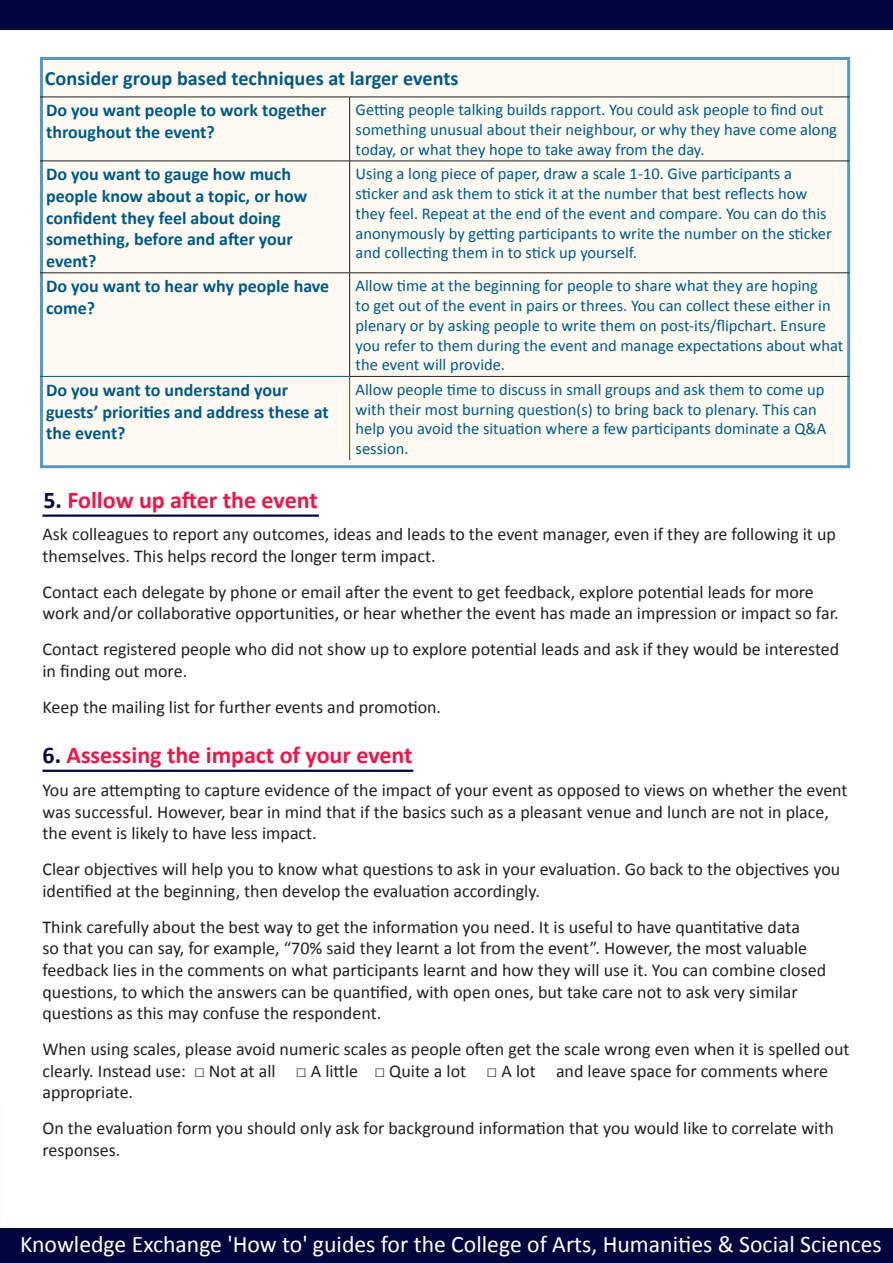
<style>
.page{position:relative;width:893px;height:1263px;background:#fff}
.page>*{position:absolute;margin:0;border:0;box-sizing:border-box;transform-origin:0 0}
.Basic{font:700 24px "Calibri";color:#ed1747}
.t1{font:23.7px "Calibri";color:#fff}
.Basic-2{font:700 20.25px "Calibri";color:#005983}
.t2{font:18px/21.6px "Calibri";color:#231f20}
.t3{font:700 18px/21.6px "Calibri";color:#005983}
.t4{font:16.5px/19.8px "Calibri";color:#005983}
.s1{color:#02063d}
</style>
<div class="page">
<div style="left:40px;top:57px;width:810px;height:411px;background:#fefaf2;border:3px solid #5a99bb"></div>
<div style="left:0;top:0;width:893px;height:30px;background:#02063d"></div>
<hr style="left:349px;top:97px;width:1px;height:64px;background:#231f20">
<hr style="left:40px;top:161px;width:310px;height:1px;background:#231f20">
<hr style="left:350px;top:161px;width:499px;height:1px;background:#231f20">
<hr style="left:349px;top:161px;width:1px;height:112px;background:#231f20">
<hr style="left:40px;top:273px;width:310px;height:1px;background:#231f20">
<hr style="left:350px;top:273px;width:499px;height:1px;background:#231f20">
<hr style="left:349px;top:273px;width:1px;height:103px;background:#231f20">
<hr style="left:350px;top:376px;width:499px;height:1px;background:#231f20">
<hr style="left:40px;top:97px;width:310px;height:1px;background:#231f20">
<hr style="left:350px;top:97px;width:499px;height:1px;background:#231f20">
<hr style="left:40px;top:376px;width:310px;height:1px;background:#005983">
<hr style="left:349px;top:377px;width:1px;height:83px;background:#005983">
<hr style="left:43px;top:514px;width:276px;height:3px;background:#02063d">
<hr style="left:43px;top:770px;width:370px;height:2px;background:#02063d">
<hr style="left:0;top:1228px;width:4px;height:35px;background:#02063d">
<div style="left:0;top:1229px;width:893px;height:34px;background:#02063d"></div>
<p class="Basic-2" style="left:45px;top:66px;width:415px">Consider group based techniques at larger events</p>
<p class="t3" style="left:46px;top:100px;width:282px">Do you want people to work together throughout the event?</p>
<p class="t4" style="left:356px;top:100px;width:483px">Getting people talking builds rapport. You could ask people to find out something unusual about their neighbour, or why they have come along today, or what they hope to take away from the day.</p>
<p class="t3" style="left:46px;top:164px;width:263px">Do you want to gauge how much people know about a topic, or how confident they feel about doing something, before and after your event?</p>
<p class="t4" style="left:356px;top:164px;width:478px">Using a long piece of paper, draw a scale 1-10. Give participants a sticker and ask them to stick it at the number that best reflects how they feel. Repeat at the end of the event and compare. You can do this anonymously by getting participants to write the number on the sticker and collecting them in to stick up yourself.</p>
<p class="t3" style="left:46px;top:276px;width:285px">Do you want to hear why people have come?</p>
<p class="t4" style="left:356px;top:276px;width:489px">Allow time at the beginning for people to share what they are hoping<br>to get out of the event in pairs or threes. You can collect these either in plenary or by asking people to write them on post-its/flipchart. Ensure you refer to them during the event and manage expectations about what the event will provide.</p>
<p class="t3" style="left:46px;top:379px;width:284px">Do you want to understand your guests’ priorities and address these at the event?</p>
<p class="t4" style="left:356px;top:379px;width:472px">Allow people time to discuss in small groups and ask them to come up with their most burning question(s) to bring back to plenary. This can help you avoid the situation where a few participants dominate a Q&amp;A session.</p>
<p class="Basic" style="left:43px;top:485px;width:276px"><span class="s1">5.</span> Follow up after the event</p>
<p class="t2" style="left:43px;top:523px;width:795px">Ask colleagues to report any outcomes, ideas and leads to the event manager, even if they are following it up themselves. This helps record the longer term impact.</p>
<p class="t2" style="left:43px;top:581px;width:798px">Contact each delegate by phone or email after the event to get feedback, explore potential leads for more work and/or collaborative opportunities, or hear whether the event has made an impression or impact so far.</p>
<p class="t2" style="left:43px;top:638px;width:798px">Contact registered people who did not show up to explore potential leads and ask if they would be interested in finding out more.</p>
<p class="t2" style="left:43px;top:696px;width:400px">Keep the mailing list for further events and promotion.</p>
<p class="Basic" style="left:43px;top:740px;width:372px"><span class="s1">6.</span> Assessing the impact of your event</p>
<p class="t2" style="left:43px;top:779px;width:807px">You are attempting to capture evidence of the impact of your event as opposed to views on whether the event was successful. However, bear in mind that if the basics such as a pleasant venue and lunch are not in place, the event is likely to have less impact.</p>
<p class="t2" style="left:43px;top:858px;width:799px">Clear objectives will help you to know what questions to ask in your evaluation. Go back to the objectives you identified at the beginning, then develop the evaluation accordingly.</p>
<p class="t2" style="left:43px;top:916px;width:785px">Think carefully about the best way to get the information you need. It is useful to have quantitative data<br>so that you can say, for example, “70% said they learnt a lot from the event”. However, the most valuable feedback lies in the comments on what participants learnt and how they will use it. You can combine closed questions, to which the answers can be quantified, with open ones, but take care not to ask very similar questions as this may confuse the respondent.</p>
<p class="t2" style="left:43px;top:1038px;width:808px">When using scales, please avoid numeric scales as people often get the scale wrong even when it is spelled out clearly. Instead use: □ Not at all □ A little □ Quite a lot □ A lot and leave space for comments where appropriate.</p>
<p class="t2" style="left:43px;top:1118px;width:793px">On the evaluation form you should only ask for background information that you would like to correlate with responses.</p>
<p class="t1" style="left:20px;top:1229px;width:863px">Knowledge Exchange 'How to' guides for the College of Arts, Humanities &amp; Social Sciences</p>
</div>
